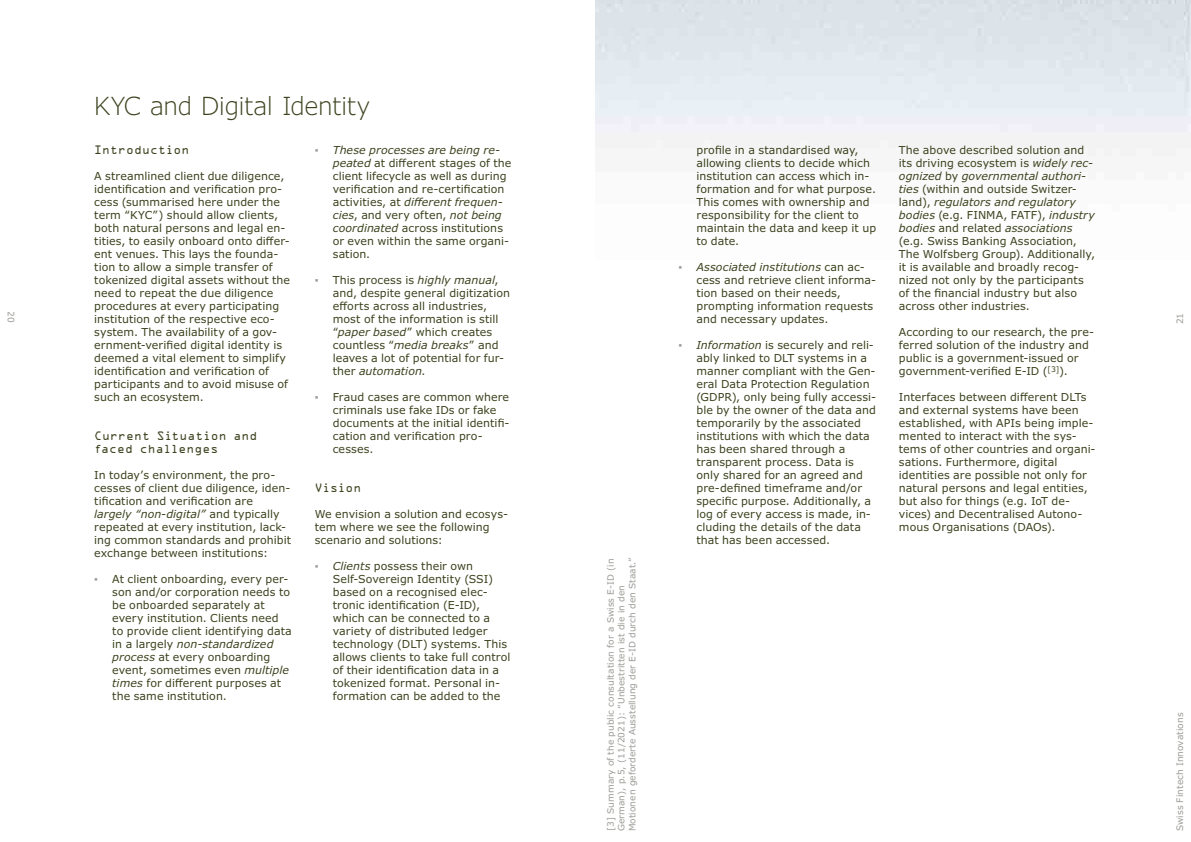
<style>
.page{position:relative;width:1191px;height:842px;background:#fff}
.page>*{position:absolute;margin:0;border:0;box-sizing:border-box;transform-origin:0 0}
.H2_Regular{font:300 25px "Verdana Pro";letter-spacing:-.015em;color:#3c441f}
.L1_Regular_ohne_Aufzählung{font:11px/13px "Verdana Pro";letter-spacing:.005em;color:#3c441f}
.L1_Fett_ohne_Aufzählung{font:11px/13px "OCRA Std";letter-spacing:.01em;color:#3c441f}
.t1{font:9px "Verdana Pro";letter-spacing:.005em;color:#9a9d97}
.Bildlcredits{font:8.8px/10.8px "Verdana Pro";letter-spacing:.005em;color:#9a9d97}
.s1{font-style:italic}
.s2{color:#9a9d97}
</style>
<div class="page">
<p class="t1" style="left:17px;top:311px;width:13px;rotate:90deg">20</p>
<p class="H2_Regular" style="left:94px;top:90px;width:277px">KYC and Digital Identity</p>
<p class="L1_Fett_ohne_Aufzählung" style="left:94px;top:145px;width:97px">Introduction</p>
<p class="L1_Regular_ohne_Aufzählung" style="left:94px;top:170px;width:197px">A streamlined client due diligence, identification and verification pro&shy;cess (summarised here under the term “KYC”) should allow clients, both natural persons and legal en&shy;tities, to easily onboard onto differ&shy;ent venues. This lays the founda&shy;tion to allow a simple transfer of tokenized digital assets without the need to repeat the due diligence procedures at every participating institution of the respective eco&shy;system. The availability of a gov&shy;ernment-verified digital identity is deemed a vital element to simplify identification and verification of participants and to avoid misuse of such an ecosystem.</p>
<p class="L1_Fett_ohne_Aufzählung" style="left:94px;top:431px;width:164px">Current Situation and faced challenges</p>
<p class="L1_Regular_ohne_Aufzählung" style="left:94px;top:469px;width:198px">In today’s environment, the pro&shy;cesses of client due diligence, iden&shy;tification and verification are <span class="s1">largely “non-digital”</span> and typically repeated at every institution, lack&shy;ing common standards and prohibit exchange between institutions:</p>
<p class="L1_Regular_ohne_Aufzählung" style="left:112px;top:573px;width:181px;text-indent:-18px"><span class="s2">▪</span> At client onboarding, every per&shy;son and/or corporation needs to be onboarded separately at every institution. Clients need to provide client identifying data in a largely <span class="s1">non-standardized process</span> at every onboarding event, sometimes even <span class="s1">multiple times</span> for different purposes at the same institution.</p>
<p class="L1_Regular_ohne_Aufzählung" style="left:333px;top:144px;width:180px;text-indent:-18px"><span class="s2">▪</span> <span class="s1">These processes are being re&shy;peated</span> at different stages of the client lifecycle as well as during verification and re-certification activities, at <span class="s1">different frequen&shy;cies</span>, and very often, <span class="s1">not being coordinated</span> across institutions or even within the same organi&shy;sation.</p>
<p class="L1_Regular_ohne_Aufzählung" style="left:333px;top:274px;width:179px;text-indent:-18px"><span class="s2">▪</span> This process is <span class="s1">highly manual</span>, and, despite general digitization efforts across all industries, most of the information is still “<span class="s1">paper based</span>” which creates countless “<span class="s1">media breaks</span>” and leaves a lot of potential for fur&shy;ther <span class="s1">automation</span>.</p>
<p class="L1_Regular_ohne_Aufzählung" style="left:333px;top:391px;width:178px;text-indent:-18px"><span class="s2">▪</span> Fraud cases are common where criminals use fake IDs or fake documents at the initial identifi&shy;cation and verification pro&shy;cesses.</p>
<p class="L1_Fett_ohne_Aufzählung" style="left:315px;top:483px;width:48px">Vision</p>
<p class="L1_Regular_ohne_Aufzählung" style="left:315px;top:508px;width:195px">We envision a solution and ecosys&shy;tem where we see the following scenario and solutions:</p>
<p class="L1_Regular_ohne_Aufzählung" style="left:333px;top:560px;width:179px;text-indent:-18px"><span class="s2">▪</span> <span class="s1">Clients</span> possess their own<br>Self-Sovereign Identity (SSI) based on a recognised elec&shy;tronic identification (E-ID), which can be connected to a variety of distributed ledger technology (DLT) systems. This allows clients to take full control of their identification data in a tokenized format. Personal in&shy;formation can be added to the</p>
<p class="Bildlcredits" style="left:605px;top:831px;width:275px;rotate:-90deg">[3] Summary of the public consultation for a Swiss E-ID (in<br>German), p.5, (11/2021): “Unbestritten ist die in den<br>Motionen geforderte Ausstellung der E-ID durch den Staat.”</p>
<p class="L1_Regular_ohne_Aufzählung" style="left:696px;top:144px;width:181px">profile in a standardised way, allowing clients to decide which institution can access which in&shy;formation and for what purpose.<br>This comes with ownership and responsibility for the client to maintain the data and keep it up to date.</p>
<p class="L1_Regular_ohne_Aufzählung" style="left:696px;top:261px;width:181px;text-indent:-18px"><span class="s2">▪</span> <span class="s1">Associated institutions</span> can ac&shy;cess and retrieve client informa&shy;tion based on their needs, prompting information requests and necessary updates.</p>
<p class="L1_Regular_ohne_Aufzählung" style="left:696px;top:339px;width:181px;text-indent:-18px"><span class="s2">▪</span> <span class="s1">Information</span> is securely and reli&shy;ably linked to DLT systems in a manner compliant with the Gen&shy;eral Data Protection Regulation (GDPR), only being fully accessi&shy;ble by the owner of the data and temporarily by the associated institutions with which the data has been shared through a transparent process. Data is only shared for an agreed and pre-defined timeframe and/or specific purpose. Additionally, a log of every access is made, in&shy;cluding the details of the data that has been accessed.</p>
<p class="L1_Regular_ohne_Aufzählung" style="left:899px;top:144px;width:198px">The above described solution and its driving ecosystem is <span class="s1">widely rec&shy;ognized</span> by <span class="s1">governmental authori&shy;ties</span> (within and outside Switzer&shy;land), <span class="s1">regulators and regulatory bodies</span> (e.g. FINMA, FATF), <span class="s1">industry bodies</span> and related <span class="s1">associations </span>(e.g. Swiss Banking Association, The Wolfsberg Group). Additionally, it is available and broadly recog&shy;nized not only by the participants of the financial industry but also across other industries.</p>
<p class="L1_Regular_ohne_Aufzählung" style="left:899px;top:326px;width:197px">According to our research, the pre&shy;ferred solution of the industry and public is a government-issued or government-verified E-ID (<sup>[3]</sup>).</p>
<p class="L1_Regular_ohne_Aufzählung" style="left:899px;top:391px;width:198px">Interfaces between different DLTs and external systems have been established, with APIs being imple&shy;mented to interact with the sys&shy;tems of other countries and organi&shy;sations. Furthermore, digital identities are possible not only for natural persons and legal entities, but also for things (e.g. IoT de&shy;vices) and Decentralised Autono&shy;mous Organisations (DAOs).</p>
<p class="t1" style="left:1174px;top:324px;width:13px;rotate:-90deg">21</p>
<p class="t1" style="left:1174px;top:831px;width:120px;rotate:-90deg">Swiss Fintech Innovations</p>
</div>
